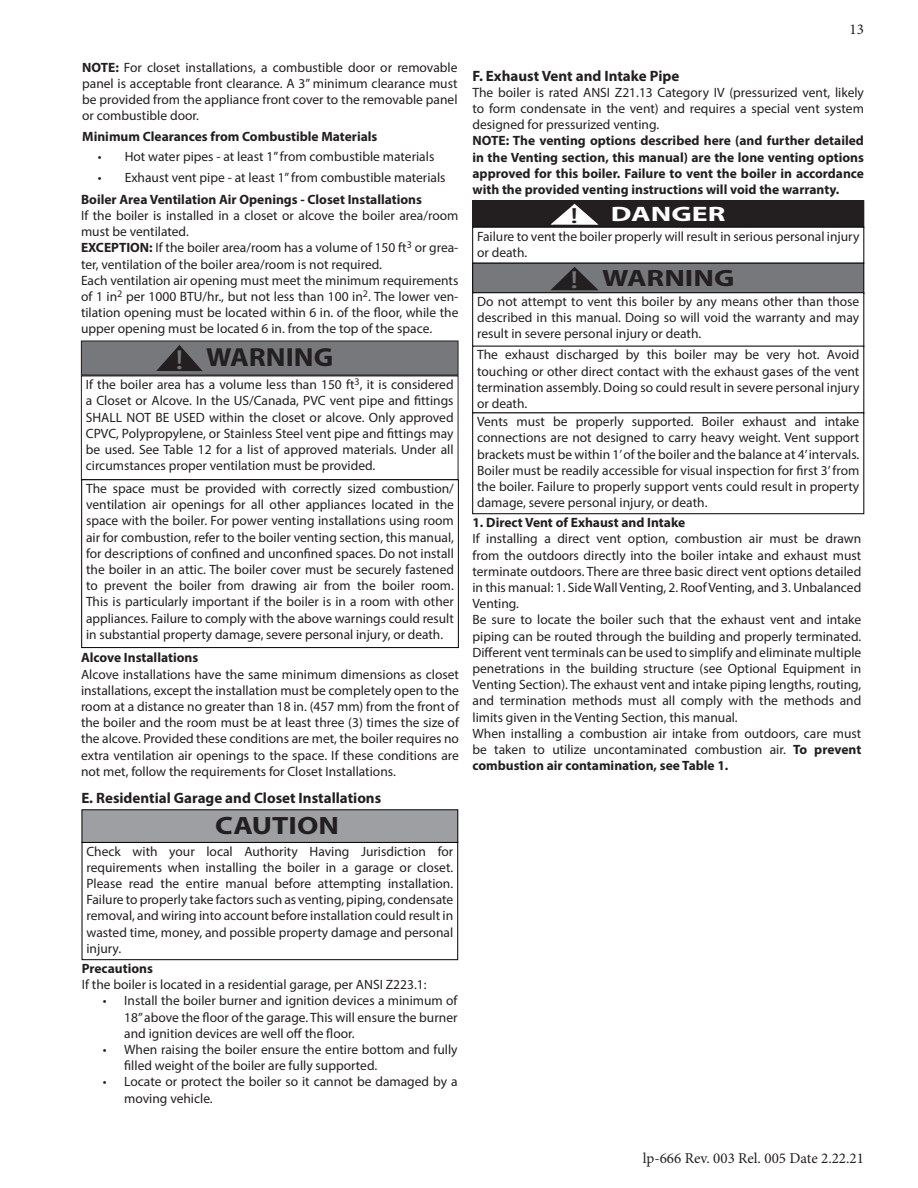
<style>
.page{position:relative;width:918px;height:1188px;background:#fff}
.page>*{position:absolute;margin:0;border:0;box-sizing:border-box;transform-origin:0 0}
.t1{font:700 26.25px "Myriad Pro";color:#231f20;scale:1.1 1}
.t2{font:700 25.2px "Myriad Pro";color:#231f20;scale:1.18 1}
.t3{font:700 23.7px "Myriad Pro";color:#231f20;scale:1.26 1}
.t4{font:21.9px "Myriad Pro";color:#231f20;scale:1.66 1}
.t5{font:700 20.85px "Myriad Pro";color:#fff;scale:1.43 1}
.Heading_2{font:700 15px "Myriad Pro";color:#231f20}
.t6{font:15px "Minion Pro";color:#231f20}
.Body_Copy_9pt{font:13.5px/16.2px "Myriad Pro";color:#231f20;text-align:justify}
.Body_Copy_9pt-2{font:700 13.5px/16.2px "Myriad Pro";color:#231f20;text-align:justify}
.Heading_3{font:700 13.5px "Myriad Pro";color:#231f20}
.s1{font-weight:700}
.s2{font-weight:400;font-size:27.6px;color:#76787b}
.s3{font-weight:400;font-size:24.75px;color:#76787b}
</style>
<div class="page">
<div style="left:82px;top:842px;width:376px;height:118px;border:1px solid #000"></div>
<div style="left:82px;top:810px;width:376px;height:32px;background:#9d9fa2"></div>
<div style="left:82px;top:810px;width:376px;height:33px;border:1px solid #000"></div>
<div style="left:473px;top:201px;width:391px;height:27px;background:#231f20"></div>
<svg style="left:550px;top:204px;width:49px;height:21px"></svg>
<div style="left:472px;top:200px;width:392px;height:28px;border:1px solid #231f20"></div>
<div style="left:473px;top:263px;width:391px;height:31px;background:#76787b"></div>
<svg style="left:551px;top:267px;width:48px;height:24px"></svg>
<div style="left:472px;top:263px;width:392px;height:31px;border:1px solid #000"></div>
<div style="left:472px;top:346px;width:392px;height:67px;border:1px solid #000"></div>
<div style="left:472px;top:413px;width:392px;height:101px;border:1px solid #000"></div>
<div style="left:81px;top:341px;width:377px;height:34px;background:#76787b"></div>
<svg style="left:156px;top:345px;width:47px;height:26px"></svg>
<div style="left:81px;top:341px;width:377px;height:34px;border:1px solid #231f20"></div>
<div style="left:81px;top:376px;width:377px;height:104px;border:1px solid #231f20"></div>
<div style="left:81px;top:480px;width:378px;height:168px;border:1px solid #000"></div>
<p class="Body_Copy_9pt" style="left:82px;top:59px;width:377px"><span class="s1">NOTE:</span> For closet installations, a combustible door or removable panel is acceptable front clearance. A 3” minimum clearance must be provided from the appliance front cover to the removable panel or combustible door.</p>
<p class="Body_Copy_9pt-2" style="left:82px;top:128px;width:297px">Minimum Clearances from Combustible Materials</p>
<p class="Body_Copy_9pt" style="left:98px;top:148px;width:338px">• Hot water pipes - at least 1” from combustible materials</p>
<p class="Body_Copy_9pt" style="left:98px;top:169px;width:349px">• Exhaust vent pipe - at least 1” from combustible materials</p>
<p class="Body_Copy_9pt-2" style="left:81px;top:191px;width:343px">Boiler Area Ventilation Air Openings - Closet Installations</p>
<p class="Body_Copy_9pt" style="left:81px;top:207px;width:379px">If the boiler is installed in a closet or alcove the boiler area/room must be ventilated.</p>
<p class="Body_Copy_9pt" style="left:81px;top:240px;width:379px"><span class="s1">EXCEPTION:</span> If the boiler area/room has a volume of 150 ft<sup>3</sup> or grea&shy;ter, ventilation of the boiler area/room is not required.</p>
<p class="Body_Copy_9pt" style="left:81px;top:272px;width:379px">Each ventilation air opening must meet the minimum requirements of 1 in<sup>2</sup> per 1000 BTU/hr., but not less than 100 in<sup>2</sup>. The lower ven&shy;tilation opening must be located within 6 in. of the floor, while the upper opening must be located 6 in. from the top of the space.</p>
<p class="t1" style="left:175px;top:340px;width:145px"><span class="s2">!</span> WARNING</p>
<p class="Body_Copy_9pt" style="left:86px;top:376px;width:369px">If the boiler area has a volume less than 150 ft<sup>3</sup>, it is considered a Closet or Alcove. In the US/Canada, PVC vent pipe and fittings SHALL NOT BE USED within the closet or alcove. Only approved CPVC, Polypropylene, or Stainless Steel vent pipe and fittings may be used. See Table 12 for a list of approved materials. Under all circumstances proper ventilation must be provided.</p>
<p class="Body_Copy_9pt" style="left:86px;top:480px;width:369px">The space must be provided with correctly sized combustion/ ventilation air openings for all other appliances located in the space with the boiler. For power venting installations using room air for combustion, refer to the boiler venting section, this manual, for descriptions of confined and unconfined spaces. Do not install the boiler in an attic. The boiler cover must be securely fastened to prevent the boiler from drawing air from the boiler room.<br>This is particularly important if the boiler is in a room with other appliances. Failure to comply with the above warnings could result in substantial property damage, severe personal injury, or death.</p>
<p class="Body_Copy_9pt-2" style="left:81px;top:649px;width:119px">Alcove Installations</p>
<p class="Body_Copy_9pt" style="left:81px;top:666px;width:380px">Alcove installations have the same minimum dimensions as closet installations, except the installation must be completely open to the room at a distance no greater than 18 in. (457 mm) from the front of the boiler and the room must be at least three (3) times the size of the alcove. Provided these conditions are met, the boiler requires no extra ventilation air openings to the space. If these conditions are not met, follow the requirements for Closet Installations.</p>
<p class="Heading_2" style="left:81px;top:788px;width:301px">E. Residential Garage and Closet Installations</p>
<p class="Body_Copy_9pt" style="left:86px;top:843px;width:368px">Check with your local Authority Having Jurisdiction for requirements when installing the boiler in a garage or closet.<br>Please read the entire manual before attempting installation.<br>Failure to properly take factors such as venting, piping, condensate removal, and wiring into account before installation could result in wasted time, money, and possible property damage and personal injury.</p>
<p class="t2" style="left:215px;top:809px;width:106px">CAUTION</p>
<p class="Body_Copy_9pt-2" style="left:82px;top:960px;width:73px">Precautions</p>
<p class="Body_Copy_9pt" style="left:82px;top:976px;width:346px">If the boiler is located in a residential garage, per ANSI Z223.1:</p>
<p class="Body_Copy_9pt" style="left:124px;top:993px;width:335px;text-indent:-21px">• Install the boiler burner and ignition devices a minimum of 18” above the floor of the garage. This will ensure the burner and ignition devices are well off the floor.</p>
<p class="Body_Copy_9pt" style="left:124px;top:1041px;width:335px;text-indent:-21px">• When raising the boiler ensure the entire bottom and fully filled weight of the boiler are fully supported.</p>
<p class="Body_Copy_9pt" style="left:124px;top:1074px;width:335px;text-indent:-21px">• Locate or protect the boiler so it cannot be damaged by a moving vehicle.</p>
<p class="t6" style="left:850px;top:19px;width:16px">13</p>
<p class="Heading_2" style="left:472px;top:66px;width:208px">F. Exhaust Vent and Intake Pipe</p>
<p class="Body_Copy_9pt" style="left:472px;top:84px;width:393px">The boiler is rated ANSI Z21.13 Category IV (pressurized vent, likely to form condensate in the vent) and requires a special vent system designed for pressurized venting.</p>
<p class="Body_Copy_9pt-2" style="left:472px;top:132px;width:393px">NOTE: The venting options described here (and further detailed in the Venting section, this manual) are the lone venting options approved for this boiler. Failure to vent the boiler in accordance with the provided venting instructions will void the warranty.</p>
<p class="t4" style="left:570px;top:202px;width:7px">!</p>
<p class="t5" style="left:611px;top:200px;width:82px">DANGER</p>
<p class="Body_Copy_9pt" style="left:477px;top:228px;width:384px">Failure to vent the boiler properly will result in serious personal injury or death.</p>
<p class="t3" style="left:570px;top:262px;width:132px"><span class="s3">!</span> WARNING</p>
<p class="Body_Copy_9pt" style="left:477px;top:293px;width:384px">Do not attempt to vent this boiler by any means other than those described in this manual. Doing so will void the warranty and may result in severe personal injury or death.</p>
<p class="Body_Copy_9pt" style="left:477px;top:347px;width:384px">The exhaust discharged by this boiler may be very hot. Avoid touching or other direct contact with the exhaust gases of the vent termination assembly. Doing so could result in severe personal injury or death.</p>
<p class="Body_Copy_9pt" style="left:477px;top:413px;width:384px">Vents must be properly supported. Boiler exhaust and intake connections are not designed to carry heavy weight. Vent support brackets must be within 1’ of the boiler and the balance at 4’ intervals.<br>Boiler must be readily accessible for visual inspection for first 3’ from the boiler. Failure to properly support vents could result in property damage, severe personal injury, or death.</p>
<p class="Heading_3" style="left:472px;top:514px;width:214px">1. Direct Vent of Exhaust and Intake</p>
<p class="Body_Copy_9pt" style="left:472px;top:531px;width:390px">If installing a direct vent option, combustion air must be drawn from the outdoors directly into the boiler intake and exhaust must terminate outdoors. There are three basic direct vent options detailed in this manual: 1. Side Wall Venting, 2. Roof Venting, and 3. Unbalanced Venting.</p>
<p class="Body_Copy_9pt" style="left:472px;top:612px;width:390px">Be sure to locate the boiler such that the exhaust vent and intake piping can be routed through the building and properly terminated.<br>Different vent terminals can be used to simplify and eliminate multiple penetrations in the building structure (see Optional Equipment in Venting Section). The exhaust vent and intake piping lengths, routing, and termination methods must all comply with the methods and limits given in the Venting Section, this manual.</p>
<p class="Body_Copy_9pt" style="left:472px;top:725px;width:390px">When installing a combustion air intake from outdoors, care must be taken to utilize uncontaminated combustion air. <span class="s1">To prevent combustion air contamination, see Table 1.</span></p>
<p class="t6" style="left:643px;top:1148px;width:223px">lp-666 Rev. 003 Rel. 005 Date 2.22.21</p>
</div>
